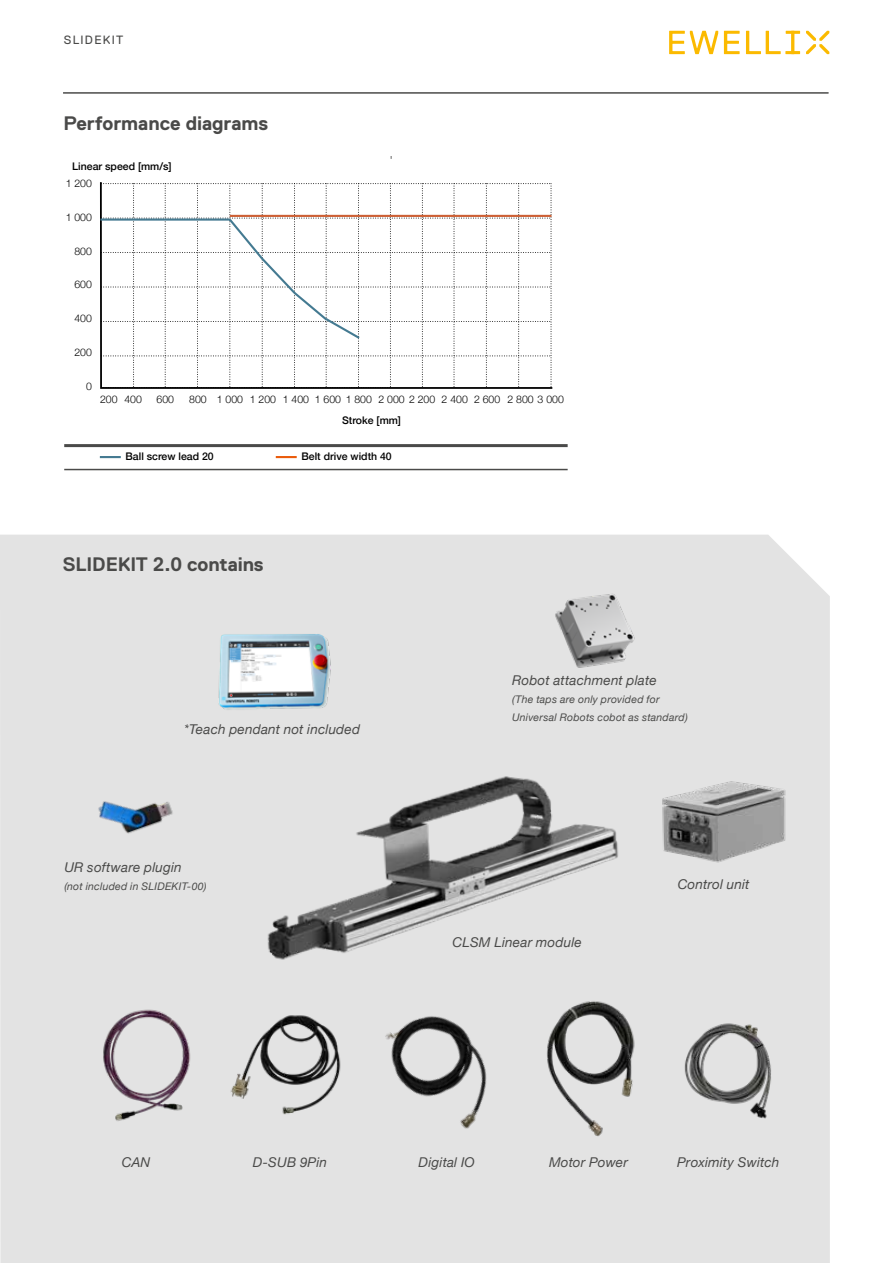
<style>
.page{position:relative;width:893px;height:1263px;background:#fff}
.page>*{position:absolute;margin:0;border:0;box-sizing:border-box;transform-origin:0 0}
.t1{font:700 19.5px "Replica Std";letter-spacing:-.005em;color:#4a4a49}
.t2{font:italic 13.5px "Helvetica Neue";letter-spacing:.01em;color:#4a4a49}
.t3{font:12px "Replica Std";letter-spacing:.11em;color:#4a4a49}
.t4{font:italic 10.5px/18px "Helvetica Neue";letter-spacing:.02em;color:#4a4a49}
.t5{font:300 10.5px "Helvetica Neue";color:#000}
.t6{font:500 10.5px "Helvetica Neue";color:#000}
</style>
<div class="page">
<svg style="left:669px;top:31px;width:131px;height:23px"></svg>
<svg style="left:806px;top:31px;width:23px;height:23px"></svg>
<hr style="left:63px;top:93px;width:765px;height:1px;background:#4a4a49">
<div style="left:0;top:535px;width:830px;height:728px;background:#e3e3e3"></div>
<hr style="left:100px;top:456px;width:21px;height:2px;background:#447a91">
<hr style="left:276px;top:456px;width:21px;height:2px;background:#ea5b0b">
<hr style="left:64px;top:444px;width:504px;height:3px;background:#4a4a49">
<hr style="left:64px;top:469px;width:504px;height:1px;background:#4a4a49">
<svg style="left:100px;top:183px;width:452px;height:205px"></svg>
<hr style="left:230px;top:215px;width:321px;height:2px;background:#cd6035">
<img style="left:642px;top:766px;width:166px;height:105px">
<img style="left:238px;top:757px;width:400px;height:222px">
<img style="left:539px;top:588px;width:113px;height:81px">
<img style="left:208px;top:622px;width:127px;height:100px">
<img style="left:88px;top:765px;width:96px;height:96px">
<img style="left:88px;top:1005px;width:110px;height:120px">
<img style="left:221px;top:999px;width:128px;height:138px">
<img style="left:361px;top:983px;width:164px;height:164px">
<img style="left:532px;top:992px;width:109px;height:146px">
<img style="left:661px;top:1009px;width:121px;height:113px">
<p class="t3" style="left:64px;top:34px;width:61px">SLIDEKIT</p>
<h1 class="t1" style="left:63px;top:112px;width:206px">Performance diagrams</h1>
<p class="t6" style="left:72px;top:157px;width:101px">Linear speed [mm/s]</p>
<p class="t5" style="left:66px;top:175px;width:28px">1 200</p>
<p class="t5" style="left:66px;top:209px;width:28px">1 000</p>
<p class="t5" style="left:74px;top:242px;width:19px">800</p>
<p class="t5" style="left:74px;top:276px;width:19px">600</p>
<p class="t5" style="left:74px;top:310px;width:19px">400</p>
<p class="t5" style="left:74px;top:344px;width:19px">200</p>
<p class="t5" style="left:86px;top:377px;width:7px">0</p>
<p class="t5" style="left:100px;top:391px;width:43px">200 400</p>
<p class="t5" style="left:157px;top:391px;width:19px">600</p>
<p class="t5" style="left:189px;top:391px;width:376px">800 1 000 1 200 1 400 1 600 1 800 2 000 2 200 2 400 2 600 2 800 3 000</p>
<p class="t6" style="left:342px;top:411px;width:60px">Stroke [mm]</p>
<p class="t6" style="left:126px;top:448px;width:90px">Ball screw lead 20</p>
<p class="t6" style="left:302px;top:448px;width:92px">Belt drive width 40</p>
<h1 class="t1" style="left:63px;top:553px;width:202px">SLIDEKIT 2.0 contains</h1>
<p class="t2" style="left:184px;top:720px;width:177px">*Teach pendant not included</p>
<p class="t2" style="left:64px;top:858px;width:119px">UR software plugin</p>
<p class="t4" style="left:64px;top:878px;width:144px">(not included in SLIDEKIT-00)</p>
<p class="t2" style="left:512px;top:671px;width:146px">Robot attachment plate</p>
<p class="t4" style="left:512px;top:691px;width:177px">(The taps are only provided for<br>Universal Robots cobot as standard)</p>
<p class="t2" style="left:453px;top:932px;width:131px">CLSM Linear module</p>
<p class="t2" style="left:678px;top:874px;width:73px">Control unit</p>
<p class="t2" style="left:122px;top:1153px;width:30px">CAN</p>
<p class="t2" style="left:253px;top:1153px;width:76px">D-SUB 9Pin</p>
<p class="t2" style="left:419px;top:1153px;width:58px">Digital IO</p>
<p class="t2" style="left:549px;top:1153px;width:80px">Motor Power</p>
<p class="t2" style="left:677px;top:1153px;width:104px">Proximity Switch</p>
</div>
